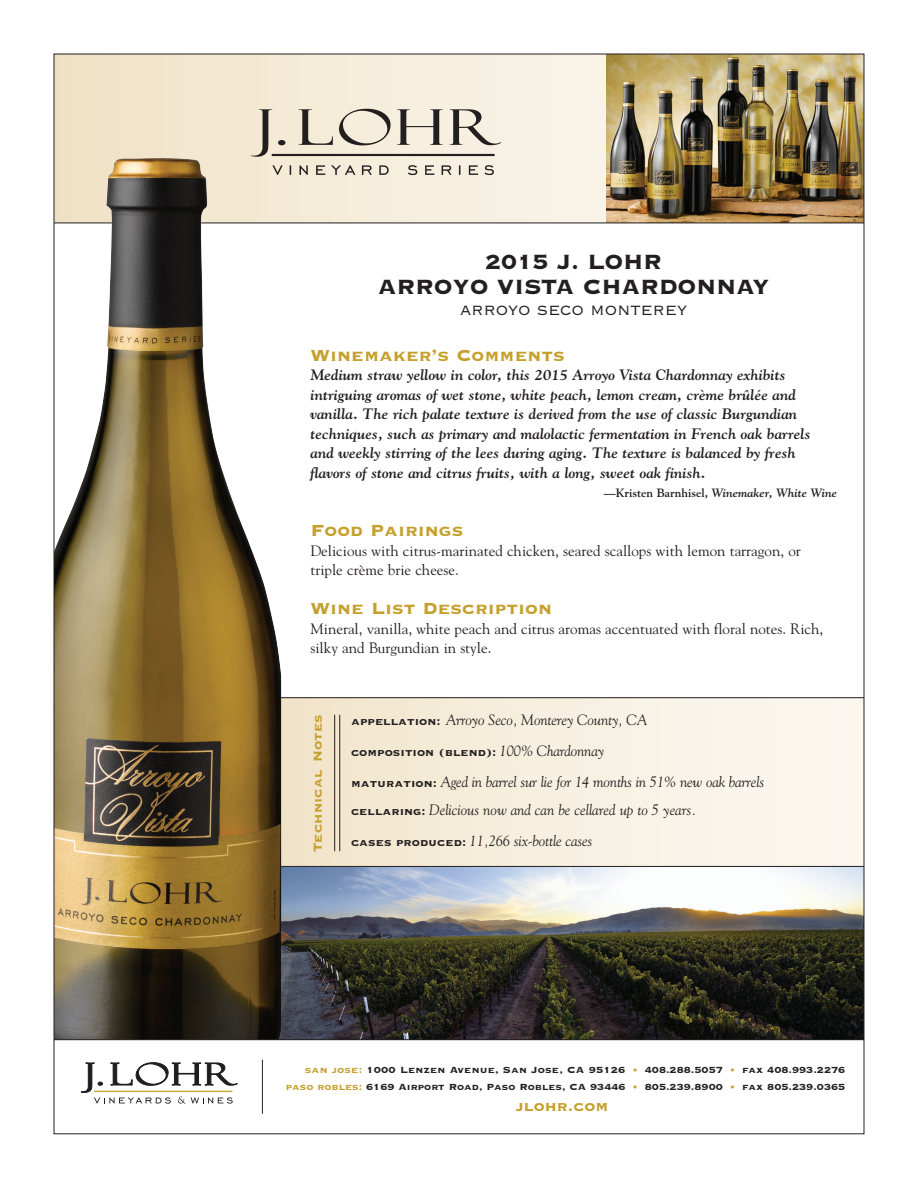
<style>
.page{position:relative;width:918px;height:1188px;background:#fff}
.page>*{position:absolute;margin:0;border:0;box-sizing:border-box;transform-origin:0 0}
.t1{font:27px/25.5px "Copperplate Thirty Three BC";letter-spacing:-.01em;color:#231f20;text-align:center}
.t2{font:21px "Copperplate Thirty Three BC";color:#c6a02e}
.t3{font:21px "Copperplate Thirty Two BC";letter-spacing:-.01em;color:#231f20}
.t4{font:18px "Copperplate Thirty Three BC";color:#c6a02e}
.t5{font:italic 700 15px/19.5px "Goudy";color:#231f20}
.t6{font:15px/19.5px "Goudy";color:#231f20}
.t7{font:italic 15px/28.5px "Goudy";letter-spacing:-.01em;color:#231f20}
.t8{font:15px "Copperplate Thirty Three BC";letter-spacing:.01em;color:#c6a02e}
.t9{font:13.5px "Copperplate Thirty Three BC";color:#231f20}
.t10{font:italic 700 12px "Goudy";color:#231f20}
.t11{font:11.7px/16.5px "Copperplate Thirty Three BC";color:#231f20;text-align:right}
.s1{font-style:normal}
.s2{font-family:"Copperplate Thirty Three BC";font-style:normal;font-size:13.5px}
.s3{font-family:"Goudy";font-style:italic;font-size:15px}
.s4{color:#c6a02e}
</style>
<div class="page">
<svg style="left:56px;top:56px;width:551px;height:167px;background:#f4ebd8"></svg>
<img style="left:240px;top:100px;width:271px;height:84px">
<img style="left:281px;top:867px;width:581px;height:172px">
<svg style="left:81px;top:1063px;width:156px;height:41px"></svg>
<hr style="left:94px;top:1091px;width:138px;height:1px;background:#c7a22e">
<hr style="left:262px;top:1060px;width:1px;height:54px;background:#231f20">
<img style="left:607px;top:56px;width:255px;height:167px">
<hr style="left:54px;top:223px;width:810px;height:1px;background:#231f20">
<div style="left:252px;top:698px;width:612px;height:168px;background:linear-gradient(to right,#f1e4c9,#fcf9f4)"></div>
<hr style="left:250px;top:697px;width:614px;height:1px;background:#231f20">
<hr style="left:250px;top:866px;width:614px;height:1px;background:#231f20">
<img style="left:56px;top:158px;width:225px;height:881px">
<hr style="left:334px;top:715px;width:1px;height:136px;background:#231f20">
<hr style="left:339px;top:715px;width:1px;height:136px;background:#231f20">
<hr style="left:54px;top:1039px;width:810px;height:1px;background:#231f20">
<h1 class="t1" style="left:378px;top:249px;width:393px">2015 J. LOHR<br>ARROYO VISTA CHARDONNAY</h1>
<h2 class="t3" style="left:460px;top:299px;width:229px">arroyo seco monterey</h2>
<h2 class="t2" style="left:310px;top:345px;width:256px">Winemaker’s Comments</h2>
<p class="t5" style="left:310px;top:365px;width:502px">Medium straw yellow in color, this 2015 Arroyo Vista Chardonnay exhibits intriguing aromas of wet stone, white peach, lemon cream, crème brûlée and vanilla. The rich palate texture is derived from the use of classic Burgundian techniques, such as primary and malolactic fermentation in French oak barrels and weekly stirring of the lees during aging. The texture is balanced by fresh flavors of stone and citrus fruits, with a long, sweet oak finish.</p>
<p class="t10" style="left:604px;top:486px;width:235px"><span class="s1">—Kristen Barnhisel,</span> Winemaker, White Wine</p>
<h2 class="t2" style="left:310px;top:520px;width:154px">Food Pairings</h2>
<p class="t6" style="left:310px;top:540px;width:492px">Delicious with citrus-marinated chicken, seared scallops with lemon tarragon, or triple crème brie cheese.</p>
<h2 class="t2" style="left:310px;top:598px;width:243px">Wine List Description</h2>
<p class="t6" style="left:310px;top:618px;width:514px">Mineral, vanilla, white peach and citrus aromas accentuated with floral notes. Rich, silky and Burgundian in style.</p>
<p class="t8" style="left:310px;top:852px;width:139px;rotate:-90deg">Technical Notes</p>
<p class="t7" style="left:351px;top:706px;width:298px"><span class="s2">appellation:</span> Arroyo Seco, Monterey County, CA</p>
<p class="t9" style="left:351px;top:746px;width:255px">composition (blend): <span class="s3">100% Chardonnay</span></p>
<p class="t7" style="left:351px;top:767px;width:415px"><span class="s2">maturation:</span> Aged in barrel sur lie for 14 months in 51% new oak barrels <span class="s2">cellaring:</span> Delicious now and can be cellared up to 5 years.</p>
<p class="t7" style="left:351px;top:826px;width:243px"><span class="s2">cases produced:</span> 11,266 six-bottle cases</p>
<p class="t11" style="left:286px;top:1062px;width:561px"><span class="s4">san jose:</span> 1000 Lenzen Avenue, San Jose, CA 95126 <span class="s4">•</span> 408.288.5057 <span class="s4">•</span> fax 408.993.2276 <span class="s4">paso robles:</span> 6169 Airport Road, Paso Robles, CA 93446 <span class="s4">•</span> 805.239.8900 <span class="s4">•</span> fax 805.239.0365</p>
<p class="t4" style="left:516px;top:1097px;width:94px">jlohr.com</p>
</div>
